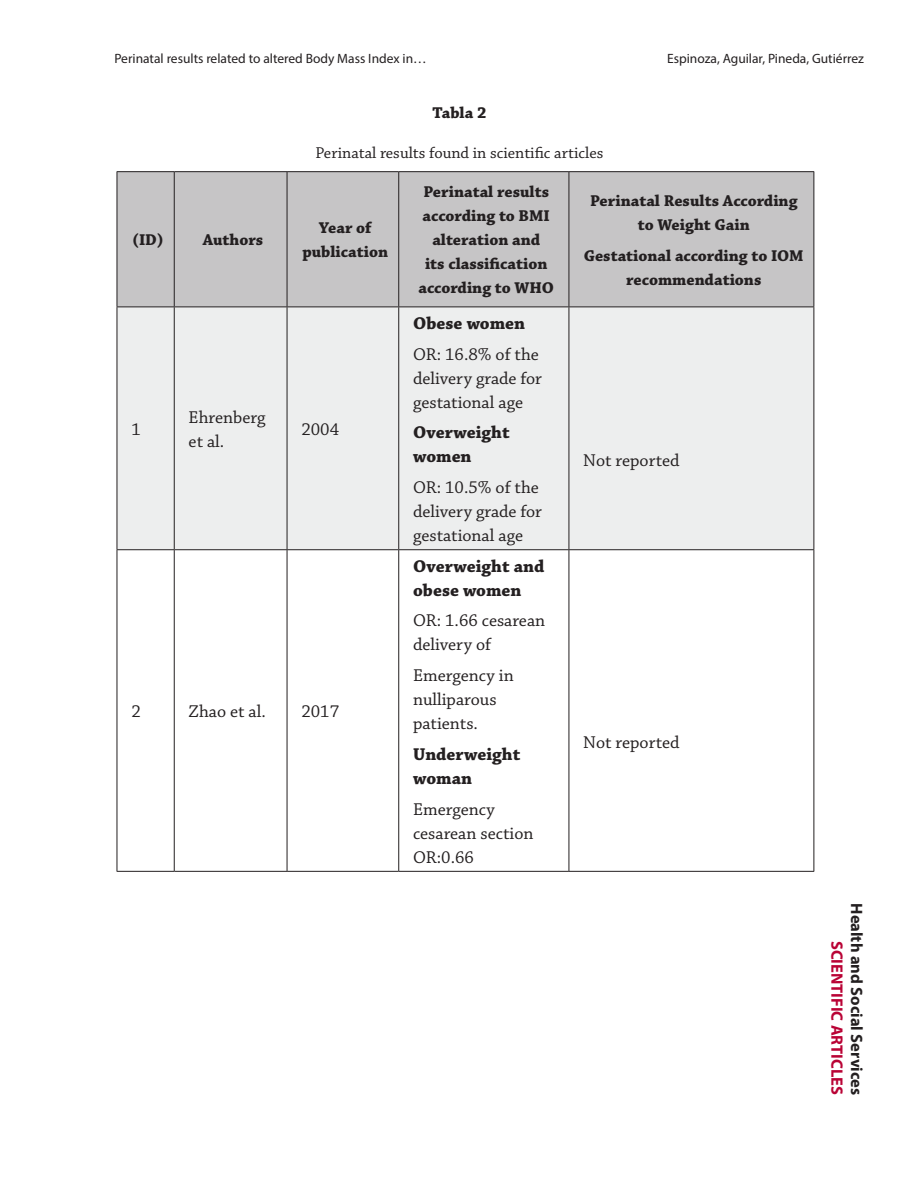
<style>
.page{position:relative;width:918px;height:1188px;background:#fff}
.page>*{position:absolute;margin:0;border:0;box-sizing:border-box;transform-origin:0 0}
.TablasTexto{font:18px/24px "Chaparral Pro";color:#231f20}
.TablasTexto-2{font:700 18px/24px "Chaparral Pro";color:#231f20}
.TablasTitulos{font:700 16.5px/24px "Chaparral Pro";color:#231f20;text-align:center}
.PieTbls{font:16.5px "Chaparral Pro";color:#231f20}
.t1{font:700 16.5px "Myriad Pro";color:#231f20}
.t2{font:700 16.5px "Myriad Pro";color:#b90335}
.PieTbls-2{font:700 16.5px "Chaparral Pro";color:#231f20}
.t3{font:13.5px "Myriad Pro";color:#231f20}
</style>
<div class="page">
<div style="left:118px;top:172px;width:696px;height:135px;background:#c6c5c6"></div>
<div style="left:118px;top:308px;width:696px;height:241px;background:#edeeee"></div>
<hr style="left:117px;top:307px;width:1px;height:242px;background:#231f20">
<hr style="left:174px;top:307px;width:1px;height:242px;background:#231f20">
<hr style="left:287px;top:307px;width:1px;height:242px;background:#231f20">
<hr style="left:398px;top:307px;width:1px;height:242px;background:#231f20">
<hr style="left:569px;top:307px;width:1px;height:242px;background:#231f20">
<hr style="left:814px;top:307px;width:1px;height:242px;background:#231f20">
<hr style="left:117px;top:549px;width:57px;height:1px;background:#231f20">
<hr style="left:117px;top:550px;width:1px;height:321px;background:#231f20">
<hr style="left:174px;top:549px;width:113px;height:1px;background:#231f20">
<hr style="left:174px;top:550px;width:1px;height:321px;background:#231f20">
<hr style="left:287px;top:549px;width:112px;height:1px;background:#231f20">
<hr style="left:287px;top:550px;width:1px;height:321px;background:#231f20">
<hr style="left:399px;top:549px;width:170px;height:1px;background:#231f20">
<hr style="left:398px;top:550px;width:1px;height:321px;background:#231f20">
<hr style="left:569px;top:549px;width:245px;height:1px;background:#231f20">
<hr style="left:569px;top:550px;width:1px;height:321px;background:#231f20">
<hr style="left:814px;top:550px;width:1px;height:321px;background:#231f20">
<hr style="left:117px;top:871px;width:57px;height:1px;background:#231f20">
<hr style="left:174px;top:871px;width:113px;height:1px;background:#231f20">
<hr style="left:287px;top:871px;width:112px;height:1px;background:#231f20">
<hr style="left:399px;top:871px;width:170px;height:1px;background:#231f20">
<hr style="left:569px;top:871px;width:245px;height:1px;background:#231f20">
<hr style="left:117px;top:171px;width:57px;height:1px;background:#231f20">
<hr style="left:117px;top:172px;width:1px;height:135px;background:#231f20">
<hr style="left:117px;top:307px;width:57px;height:1px;background:#231f20">
<hr style="left:174px;top:171px;width:113px;height:1px;background:#231f20">
<hr style="left:174px;top:172px;width:1px;height:135px;background:#231f20">
<hr style="left:174px;top:307px;width:113px;height:1px;background:#231f20">
<hr style="left:287px;top:171px;width:112px;height:1px;background:#231f20">
<hr style="left:287px;top:172px;width:1px;height:135px;background:#231f20">
<hr style="left:287px;top:307px;width:112px;height:1px;background:#231f20">
<hr style="left:399px;top:171px;width:170px;height:1px;background:#231f20">
<hr style="left:398px;top:172px;width:1px;height:135px;background:#231f20">
<hr style="left:399px;top:307px;width:170px;height:1px;background:#231f20">
<hr style="left:569px;top:171px;width:245px;height:1px;background:#231f20">
<hr style="left:569px;top:172px;width:1px;height:135px;background:#231f20">
<hr style="left:814px;top:172px;width:1px;height:135px;background:#231f20">
<hr style="left:569px;top:307px;width:245px;height:1px;background:#231f20">
<p class="t3" style="left:114px;top:50px;width:314px">Perinatal results related to altered Body Mass Index in…</p>
<p class="t3" style="left:667px;top:50px;width:198px">Espinoza, Aguilar, Pineda, Gutiérrez</p>
<p class="PieTbls-2" style="left:433px;top:103px;width:55px">Tabla 2</p>
<p class="PieTbls" style="left:316px;top:143px;width:289px">Perinatal results found in scientific articles</p>
<p class="TablasTitulos" style="left:132px;top:229px;width:33px">(ID)</p>
<p class="TablasTitulos" style="left:203px;top:229px;width:62px">Authors</p>
<p class="TablasTitulos" style="left:302px;top:217px;width:87px">Year of publication</p>
<p class="TablasTexto" style="left:131px;top:418px;width:11px">1</p>
<p class="TablasTexto" style="left:189px;top:406px;width:78px">Ehrenberg et al.</p>
<p class="TablasTexto" style="left:301px;top:418px;width:39px">2004</p>
<p class="TablasTexto" style="left:131px;top:700px;width:11px">2</p>
<p class="TablasTexto" style="left:189px;top:700px;width:79px">Zhao et al.</p>
<p class="TablasTexto" style="left:301px;top:700px;width:39px">2017</p>
<p class="TablasTitulos" style="left:418px;top:181px;width:137px">Perinatal results according to BMI alteration and<br>its classification according to WHO</p>
<p class="TablasTitulos" style="left:590px;top:189px;width:209px">Perinatal Results According to Weight Gain</p>
<p class="TablasTitulos" style="left:584px;top:244px;width:221px">Gestational according to IOM recommendations</p>
<p class="TablasTexto-2" style="left:413px;top:312px;width:114px">Obese women</p>
<p class="TablasTexto" style="left:413px;top:343px;width:130px">OR: 16.8% of the delivery grade for gestational age</p>
<p class="TablasTexto-2" style="left:413px;top:421px;width:98px">Overweight women</p>
<p class="TablasTexto" style="left:413px;top:476px;width:130px">OR: 10.5% of the delivery grade for gestational age</p>
<p class="TablasTexto-2" style="left:413px;top:555px;width:133px">Overweight and obese women</p>
<p class="TablasTexto" style="left:413px;top:609px;width:134px">OR: 1.66 cesarean delivery of</p>
<p class="TablasTexto" style="left:413px;top:664px;width:102px">Emergency in nulliparous patients.</p>
<p class="TablasTexto-2" style="left:413px;top:743px;width:109px">Underweight woman</p>
<p class="TablasTexto" style="left:413px;top:798px;width:122px">Emergency cesarean section<br>OR:0.66</p>
<p class="TablasTexto" style="left:583px;top:449px;width:98px">Not reported</p>
<p class="TablasTexto" style="left:583px;top:731px;width:98px">Not reported</p>
<p class="t2" style="left:848px;top:941px;width:156px;rotate:90deg">SCIENTIFIC ARTICLES</p>
<p class="t1" style="left:868px;top:903px;width:193px;rotate:90deg">Health and Social Services</p>
</div>
